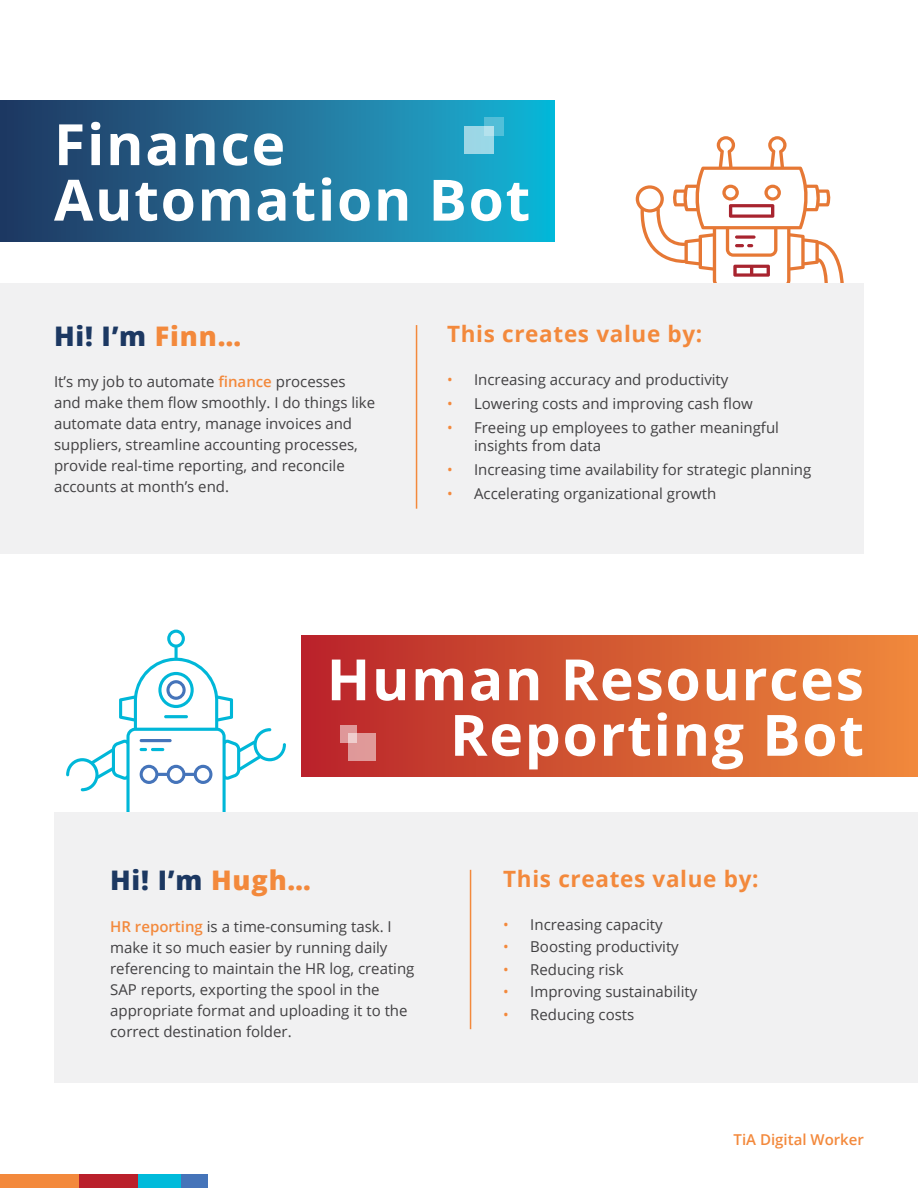
<style>
.page{position:relative;width:918px;height:1188px;background:#fff}
.page>*{position:absolute;margin:0;border:0;box-sizing:border-box;transform-origin:0 0}
.t1{font:700 57px/55.5px "Open Sans";letter-spacing:.03em;color:#fff}
.t2{font:800 27px "Open Sans";letter-spacing:.03em;color:#1c3862}
.t3{font:700 22.5px "Open Sans";letter-spacing:.03em;color:#f3893c}
.t4{font:15px/21px "Open Sans";color:#414042}
.t5{font:600 15px "Open Sans";color:#f3893c}
.s1{color:#f3893c}
.s2{font-weight:600;color:#f3893c}
</style>
<div class="page">
<div style="left:301px;top:636px;width:617px;height:140px;background:linear-gradient(to right,#b8252a,#ee8a3b)"></div>
<svg style="left:0;top:101px;width:554px;height:140px;background:#1f7399"></svg>
<div style="left:0;top:1174px;width:79px;height:14px;background:#f3893c"></div>
<div style="left:79px;top:1174px;width:59px;height:14px;background:#ba202b"></div>
<div style="left:138px;top:1174px;width:43px;height:14px;background:#00bbdb"></div>
<div style="left:181px;top:1174px;width:27px;height:14px;background:#4574b9"></div>
<div style="left:0;top:283px;width:864px;height:271px;background:#f1f1f2"></div>
<svg style="left:636px;top:136px;width:208px;height:147px"></svg>
<hr style="left:416px;top:325px;width:1px;height:184px;background:#f3893c">
<div style="left:54px;top:812px;width:864px;height:271px;background:#f1f1f2"></div>
<hr style="left:470px;top:870px;width:1px;height:159px;background:#f3893c">
<svg style="left:66px;top:630px;width:220px;height:182px"></svg>
<div style="left:348px;top:734px;width:27px;height:27px;background:#e09999"></div>
<svg style="left:340px;top:725px;width:16px;height:17px"></svg>
<div style="left:464px;top:126px;width:30px;height:28px;background:#9bd7e6"></div>
<svg style="left:484px;top:117px;width:19px;height:19px"></svg>
<h1 class="t1" style="left:54px;top:115px;width:478px">Finance<br>Automation Bot</h1>
<h2 class="t2" style="left:54px;top:315px;width:189px">Hi! I’m <span class="s1">Finn…</span></h2>
<p class="t4" style="left:54px;top:371px;width:323px">It’s my job to automate <span class="s2">finance</span> processes and make them flow smoothly. I do things like automate data entry, manage invoices and suppliers, streamline accounting processes, provide real-time reporting, and reconcile accounts at month’s end.</p>
<h3 class="t3" style="left:447px;top:318px;width:257px">This creates value by:</h3>
<p class="t4" style="left:447px;top:369px;width:283px"><span class="s1">•</span> Increasing accuracy and productivity</p>
<p class="t4" style="left:447px;top:393px;width:307px"><span class="s1">•</span> Lowering costs and improving cash flow</p>
<p class="t4" style="left:474px;top:418px;width:306px;line-height:18px;text-indent:-27px"><span class="s1">•</span> Freeing up employees to gather meaningful insights from data</p>
<p class="t4" style="left:447px;top:459px;width:366px"><span class="s1">•</span> Increasing time availability for strategic planning</p>
<p class="t4" style="left:447px;top:483px;width:271px"><span class="s1">•</span> Accelerating organizational growth</p>
<h1 class="t1" style="left:327px;top:650px;width:539px;text-align:right">Human Resources<br>Reporting Bot</h1>
<h2 class="t2" style="left:110px;top:860px;width:202px">Hi! I’m <span class="s1">Hugh…</span></h2>
<p class="t4" style="left:110px;top:915px;width:306px"><span class="s2">HR reporting</span> is a time-consuming task. I make it so much easier by running daily referencing to maintain the HR log, creating SAP reports, exporting the spool in the appropriate format and uploading it to the correct destination folder.</p>
<h3 class="t3" style="left:503px;top:863px;width:257px">This creates value by:</h3>
<p class="t4" style="left:503px;top:913px;width:161px"><span class="s1">•</span> Increasing capacity</p>
<p class="t4" style="left:503px;top:936px;width:177px"><span class="s1">•</span> Boosting productivity</p>
<p class="t4" style="left:503px;top:958px;width:122px"><span class="s1">•</span> Reducing risk</p>
<p class="t4" style="left:503px;top:981px;width:196px"><span class="s1">•</span> Improving sustainability</p>
<p class="t4" style="left:503px;top:1003px;width:133px"><span class="s1">•</span> Reducing costs</p>
<p class="t5" style="left:734px;top:1130px;width:132px">TiA Digital Worker</p>
</div>
